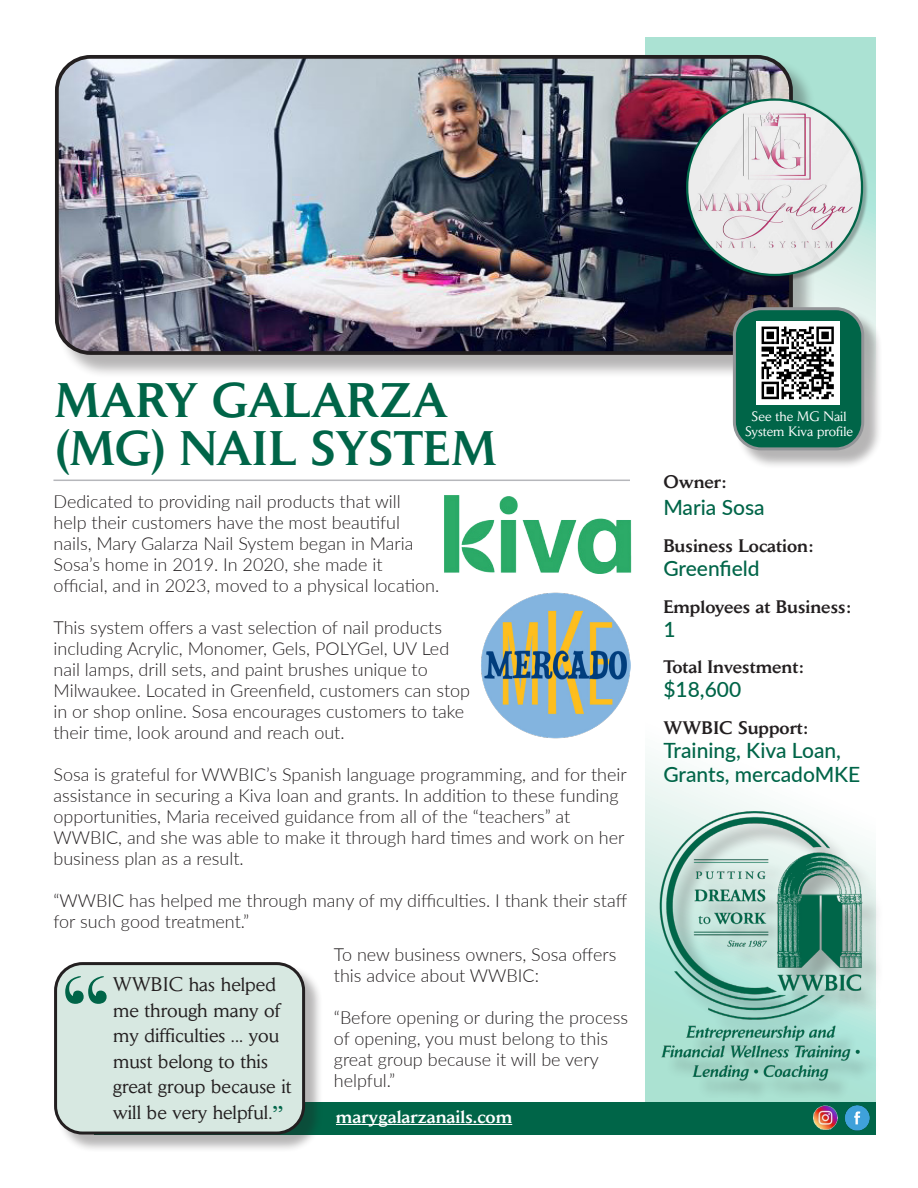
<style>
.page{position:relative;width:918px;height:1188px;background:#fff}
.page>*{position:absolute;margin:0;border:0;box-sizing:border-box;transform-origin:0 0}
.t1{font:700 96px "Bodoni Svty Two ITCTT";color:#006548}
.t2{font:500 48px "Daily News";color:#006548}
.t3{font:500 21px/24px "Lato";color:#006548}
.t4{font:19.5px/25.5px "Daily News";color:#231f20}
.t5{font:300 18px/21px "Lato";color:#231f20}
.t6{font:500 18px "Daily News";color:#231f20}
.t7{font:500 18px "Daily News";color:#fff}
.t8{font:13.5px/15px "Daily News";color:#fff;text-align:center}
.s1{font-family:"Baskerville";font-weight:600;color:#006548}
</style>
<div class="page">
<svg style="left:645px;top:38px;width:231px;height:1064px"></svg>
<div style="left:663px;top:814px;width:221px;height:289px;background:#231f20;opacity:.33"></div>
<img style="left:659px;top:811px;width:204px;height:271px">
<div style="left:58px;top:58px;width:758px;height:320px;background:#231f20;opacity:.33"></div>
<img style="left:58px;top:57px;width:733px;height:296px">
<div style="left:55px;top:55px;width:738px;height:300px;border:4px solid #231f20;border-radius:34px"></div>
<hr style="left:53px;top:480px;width:577px;height:1px;background:#b6b7bb">
<div style="left:94px;top:1102px;width:782px;height:33px;background:#006548"></div>
<img style="left:845px;top:1105px;width:25px;height:26px">
<img style="left:813px;top:1105px;width:25px;height:25px">
<hr style="left:336px;top:1124px;width:176px;height:1px;background:#fff">
<div style="left:56px;top:964px;width:268px;height:189px;background:#231f20;opacity:.33"></div>
<div style="left:56px;top:964px;width:248px;height:169px;background:#d7e8e1;border-radius:27px"></div>
<div style="left:54px;top:962px;width:251px;height:173px;border:3px solid #231f20;border-radius:27px"></div>
<div style="left:735px;top:309px;width:148px;height:160px;background:#231f20;opacity:.33"></div>
<div style="left:734px;top:309px;width:129px;height:140px;background:#006548;border-radius:27px"></div>
<div style="left:733px;top:307px;width:131px;height:143px;border:3px solid #939598;border-radius:27px"></div>
<img style="left:757px;top:322px;width:82px;height:83px">
<div style="left:687px;top:99px;width:182px;height:182px;background:#231f20;opacity:.33"></div>
<img style="left:687px;top:100px;width:175px;height:174px">
<img style="left:444px;top:495px;width:188px;height:79px">
<img style="left:481px;top:592px;width:150px;height:147px">
<p class="t2" style="left:55px;top:371px;width:395px">MARY GALARZA</p>
<p class="t2" style="left:55px;top:419px;width:443px">(MG) NAIL SYSTEM</p>
<p class="t5" style="left:53px;top:491px;width:349px">Dedicated to providing nail products that will</p>
<p class="t5" style="left:53px;top:512px;width:348px">help their customers have the most beautiful</p>
<p class="t5" style="left:53px;top:533px;width:362px">nails, Mary Galarza Nail System began in Maria</p>
<p class="t5" style="left:53px;top:554px;width:331px">Sosa’s home in 2019. In 2020, she made it</p>
<p class="t5" style="left:53px;top:575px;width:387px">official, and in 2023, moved to a physical location.</p>
<p class="t5" style="left:53px;top:617px;width:390px">This system offers a vast selection of nail products</p>
<p class="t5" style="left:53px;top:638px;width:397px">including Acrylic, Monomer, Gels, POLYGel, UV Led</p>
<p class="t5" style="left:53px;top:659px;width:376px">nail lamps, drill sets, and paint brushes unique to</p>
<p class="t5" style="left:53px;top:680px;width:418px">Milwaukee. Located in Greenfield, customers can stop</p>
<p class="t5" style="left:53px;top:701px;width:412px">in or shop online. Sosa encourages customers to take</p>
<p class="t5" style="left:53px;top:722px;width:293px">their time, look around and reach out.</p>
<p class="t5" style="left:53px;top:764px;width:575px">Sosa is grateful for WWBIC’s Spanish language programming, and for their assistance in securing a Kiva loan and grants. In addition to these funding</p>
<p class="t5" style="left:53px;top:806px;width:518px">opportunities, Maria received guidance from all of the “teachers” at</p>
<p class="t5" style="left:53px;top:827px;width:572px">WWBIC, and she was able to make it through hard times and work on her business plan as a result.</p>
<p class="t5" style="left:53px;top:890px;width:575px">“WWBIC has helped me through many of my difficulties. I thank their staff for such good treatment.”</p>
<p class="t5" style="left:334px;top:944px;width:284px">To new business owners, Sosa offers this advice about WWBIC:</p>
<p class="t5" style="left:334px;top:1007px;width:296px">“Before opening or during the process of opening, you must belong to this great group because it will be very</p>
<p class="t5" style="left:334px;top:1070px;width:63px">helpful.”</p>
<p class="t7" style="left:336px;top:1105px;width:178px">marygalarzanails.com</p>
<p class="t1" style="left:59px;top:931px;width:55px">“</p>
<p class="t4" style="left:113px;top:971px;width:164px">WWBIC has helped</p>
<p class="t4" style="left:113px;top:997px;width:180px">me through many of my difficulties ... you must belong to this great group because it will be very helpful.<span class="s1">”</span></p>
<p class="t8" style="left:745px;top:408px;width:109px">See the MG Nail<br>System Kiva profile</p>
<p class="t6" style="left:663px;top:471px;width:64px">Owner:</p>
<p class="t3" style="left:663px;top:495px;width:103px">Maria Sosa</p>
<p class="t6" style="left:663px;top:535px;width:151px">Business Location:</p>
<p class="t3" style="left:663px;top:556px;width:98px">Greenfield</p>
<p class="t6" style="left:663px;top:595px;width:189px">Employees at Business:</p>
<p class="t3" style="left:663px;top:616px;width:14px">1</p>
<p class="t6" style="left:663px;top:656px;width:142px">Total Investment:</p>
<p class="t3" style="left:663px;top:677px;width:79px">$18,600</p>
<p class="t6" style="left:663px;top:717px;width:146px">WWBIC Support:</p>
<p class="t3" style="left:663px;top:737px;width:199px">Training, Kiva Loan,<br>Grants, mercadoMKE</p>
</div>
